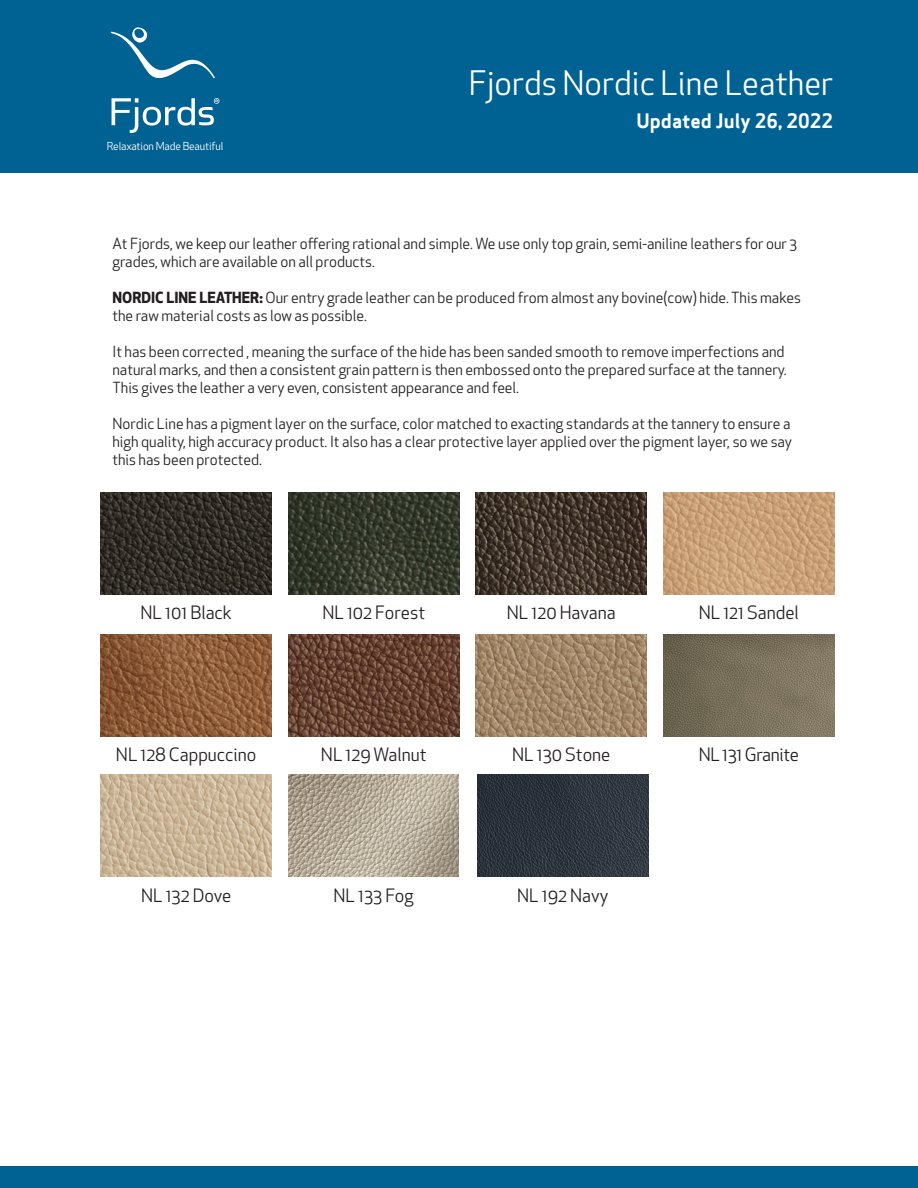
<style>
.page{position:relative;width:918px;height:1188px;background:#fff}
.page>*{position:absolute;margin:0;border:0;box-sizing:border-box;transform-origin:0 0}
.t1{font:33px "Apex New";color:#fff}
.t2{font:19.5px "Apex Sans Bold T";color:#fff}
.t3{font:18px "Apex New";color:#231f20}
.t4{font:18px "Apex New";letter-spacing:-.02em;color:#231f20}
.t5{font:15px/18px "Apex New";color:#231f20}
.t6{font:10.8px "Apex New";letter-spacing:-.01em;color:#fff}
.s1{font-weight:700}
</style>
<div class="page">
<div style="left:0;top:0;width:918px;height:173px;background:#006292"></div>
<svg style="left:110px;top:27px;width:105px;height:52px"></svg>
<svg style="left:112px;top:98px;width:107px;height:35px"></svg>
<div style="left:0;top:1167px;width:918px;height:21px;background:#006292"></div>
<img style="left:101px;top:492px;width:171px;height:102px">
<img style="left:288px;top:492px;width:171px;height:102px">
<img style="left:476px;top:492px;width:171px;height:102px">
<img style="left:663px;top:492px;width:171px;height:102px">
<img style="left:101px;top:634px;width:171px;height:103px">
<img style="left:288px;top:634px;width:171px;height:103px">
<img style="left:476px;top:634px;width:171px;height:103px">
<img style="left:663px;top:634px;width:171px;height:103px">
<img style="left:101px;top:774px;width:171px;height:103px">
<img style="left:288px;top:774px;width:171px;height:103px">
<img style="left:477px;top:774px;width:171px;height:103px">
<p class="t6" style="left:107px;top:139px;width:118px">Relaxation Made Beautiful</p>
<p class="t1" style="left:469px;top:62px;width:366px">Fjords Nordic Line Leather</p>
<p class="t2" style="left:637px;top:108px;width:198px">Updated July 26, 2022</p>
<p class="t5" style="left:112px;top:235px;width:686px">At Fjords, we keep our leather offering rational and simple. We use only top grain, semi-aniline leathers for our 3 grades, which are available on all products.</p>
<p class="t5" style="left:112px;top:289px;width:690px"><span class="s1">NORDIC LINE LEATHER:</span> Our entry grade leather can be produced from almost any bovine(cow) hide. This makes the raw material costs as low as possible.</p>
<p class="t5" style="left:112px;top:343px;width:676px">It has been corrected , meaning the surface of the hide has been sanded smooth to remove imperfections and natural marks, and then a consistent grain pattern is then embossed onto the prepared surface at the tannery.<br>This gives the leather a very even, consistent appearance and feel.</p>
<p class="t5" style="left:112px;top:415px;width:681px;text-align:justify">Nordic Line has a pigment layer on the surface, color matched to exacting standards at the tannery to ensure a high quality, high accuracy product. It also has a clear protective layer applied over the pigment layer, so we say this has been protected.</p>
<p class="t3" style="left:140px;top:601px;width:93px">NL 101 Black</p>
<p class="t3" style="left:322px;top:601px;width:104px">NL 102 Forest</p>
<p class="t3" style="left:507px;top:601px;width:110px">NL 120 Havana</p>
<p class="t3" style="left:699px;top:601px;width:102px">NL 121 Sandel</p>
<p class="t3" style="left:116px;top:744px;width:142px">NL 128 Cappuccino</p>
<p class="t3" style="left:321px;top:744px;width:107px">NL 129 Walnut</p>
<p class="t3" style="left:512px;top:744px;width:100px">NL 130 Stone</p>
<p class="t4" style="left:699px;top:744px;width:102px">NL 131 Granite</p>
<p class="t3" style="left:141px;top:884px;width:92px">NL 132 Dove</p>
<p class="t3" style="left:334px;top:884px;width:82px">NL 133 Fog</p>
<p class="t3" style="left:517px;top:884px;width:93px">NL 192 Navy</p>
</div>
